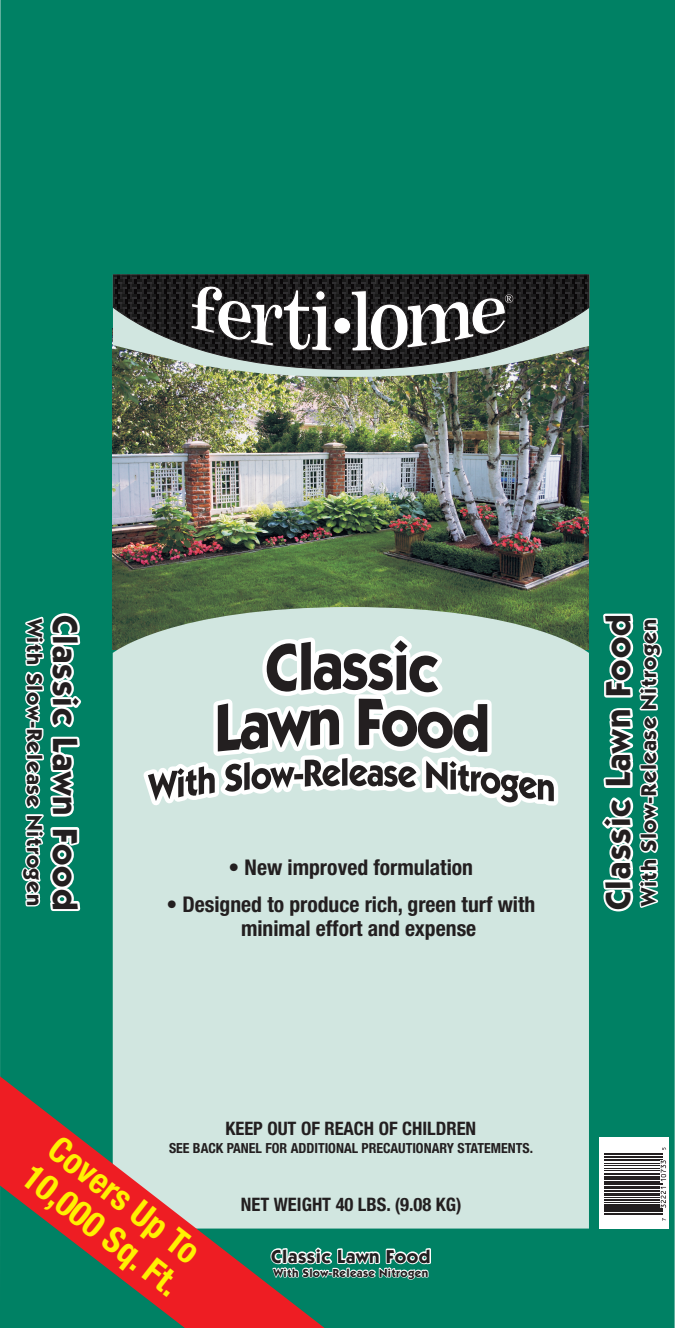
<style>
.page{position:relative;width:675px;height:1328px;background:#008164}
.page>*{position:absolute;margin:0;border:0;box-sizing:border-box;transform-origin:0 0}
.t1{font:700 condensed 35.31px/37.9px "Helvetica Neue LT Std";color:#fff101}
.t2{font:700 34.81px "Itc Kabel";letter-spacing:.03em;color:#231f20}
.t3{font:700 condensed 21.62px/23.2px "Helvetica Neue LT Std";color:#231f20}
.t4{font:700 21.62px "Itc Kabel";letter-spacing:.03em;color:#231f20}
.t5{font:700 18.75px "Itc Kabel";letter-spacing:.03em;color:#231f20}
.t6{font:700 condensed 18.56px "Helvetica Neue LT Std";color:#231f20}
.t7{font:700 condensed 13.94px "Helvetica Neue LT Std";color:#231f20}
.t8{font:700 11.69px "Itc Kabel";letter-spacing:.03em;color:#231f20}
</style>
<div class="page">
<img style="left:113px;top:377px;width:476px;height:230px">
<img style="left:113px;top:370px;width:476px;height:7px">
<svg style="left:113px;top:274px;width:476px;height:96px;background:#545755"></svg>
<div style="left:113px;top:607px;width:476px;height:621px;background:#d1e6e0"></div>
<svg style="left:137px;top:628px;width:426px;height:206px;background:#d2e6e0"></svg>
<svg style="left:267px;top:640px;width:171px;height:52px"></svg>
<svg style="left:218px;top:703px;width:121px;height:48px"></svg>
<svg style="left:359px;top:698px;width:128px;height:54px"></svg>
<svg style="left:148px;top:766px;width:67px;height:35px"></svg>
<svg style="left:225px;top:758px;width:191px;height:34px"></svg>
<svg style="left:426px;top:760px;width:128px;height:43px"></svg>
<svg style="left:20px;top:611px;width:65px;height:302px"></svg>
<svg style="left:325px;top:1245px;width:107px;height:37px"></svg>
<svg style="left:598px;top:611px;width:65px;height:302px"></svg>
<svg style="left:0;top:1076px;width:325px;height:252px;background:#9e847c"></svg>
<svg style="left:599px;top:1137px;width:70px;height:91px"></svg>
<hr style="left:605px;top:1214px;width:58px;height:1px;background:#231f20">
<hr style="left:605px;top:1213px;width:58px;height:1px;background:#231f20">
<hr style="left:605px;top:1210px;width:58px;height:2px;background:#231f20">
<hr style="left:605px;top:1208px;width:58px;height:1px;background:#231f20">
<hr style="left:605px;top:1205px;width:55px;height:2px;background:#231f20">
<hr style="left:605px;top:1203px;width:55px;height:1px;background:#231f20">
<hr style="left:605px;top:1202px;width:55px;height:1px;background:#231f20">
<hr style="left:605px;top:1199px;width:55px;height:1px;background:#231f20">
<hr style="left:605px;top:1197px;width:55px;height:1px;background:#231f20">
<hr style="left:605px;top:1194px;width:55px;height:2px;background:#231f20">
<hr style="left:605px;top:1192px;width:55px;height:1px;background:#231f20">
<hr style="left:605px;top:1190px;width:55px;height:1px;background:#231f20">
<hr style="left:605px;top:1187px;width:55px;height:1px;background:#231f20">
<hr style="left:605px;top:1185px;width:55px;height:1px;background:#231f20">
<hr style="left:605px;top:1184px;width:58px;height:1px;background:#231f20">
<hr style="left:605px;top:1183px;width:58px;height:1px;background:#231f20">
<hr style="left:605px;top:1181px;width:55px;height:1px;background:#231f20">
<hr style="left:605px;top:1178px;width:55px;height:1px;background:#231f20">
<hr style="left:605px;top:1176px;width:55px;height:1px;background:#231f20">
<hr style="left:605px;top:1174px;width:55px;height:1px;background:#231f20">
<hr style="left:605px;top:1172px;width:55px;height:1px;background:#231f20">
<hr style="left:605px;top:1170px;width:55px;height:1px;background:#231f20">
<hr style="left:605px;top:1168px;width:55px;height:1px;background:#231f20">
<hr style="left:605px;top:1165px;width:55px;height:1px;background:#231f20">
<hr style="left:605px;top:1163px;width:55px;height:1px;background:#231f20">
<hr style="left:605px;top:1160px;width:55px;height:1px;background:#231f20">
<hr style="left:605px;top:1159px;width:58px;height:1px;background:#231f20">
<hr style="left:605px;top:1156px;width:58px;height:1px;background:#231f20">
<hr style="left:605px;top:1154px;width:58px;height:1px;background:#231f20">
<hr style="left:605px;top:1153px;width:58px;height:1px;background:#231f20">
<svg style="left:661px;top:1160px;width:5px;height:47px"></svg>
<p class="t4" style="left:48px;top:619px;width:288px;rotate:90deg">With Slow-Release Nitrogen</p>
<p class="t2" style="left:86px;top:614px;width:297px;rotate:90deg">Classic Lawn Food</p>
<p class="t3" style="left:229px;top:855px;width:246px">• New improved formulation</p>
<p class="t3" style="left:241px;top:893px;width:296px;text-indent:-75px">• Designed to produce rich, green turf with minimal effort and expense</p>
<p class="t2" style="left:597px;top:910px;width:297px;rotate:-90deg">Classic Lawn Food</p>
<p class="t4" style="left:636px;top:906px;width:288px;rotate:-90deg">With Slow-Release Nitrogen</p>
<p class="t6" style="left:225px;top:1116px;width:252px">KEEP OUT OF REACH OF CHILDREN</p>
<p class="t7" style="left:169px;top:1139px;width:366px">SEE BACK PANEL FOR ADDITIONAL PRECAUTIONARY STATEMENTS.</p>
<p class="t1" style="left:62px;top:1126px;width:190px;rotate:38deg">Covers Up To<br>10,000 Sq. Ft.</p>
<p class="t6" style="left:241px;top:1193px;width:222px">NET WEIGHT 40 LBS. (9.08 KG)</p>
<p class="t5" style="left:271px;top:1244px;width:161px">Classic Lawn Food</p>
<p class="t8" style="left:274px;top:1265px;width:156px">With Slow-Release Nitrogen</p>
</div>
